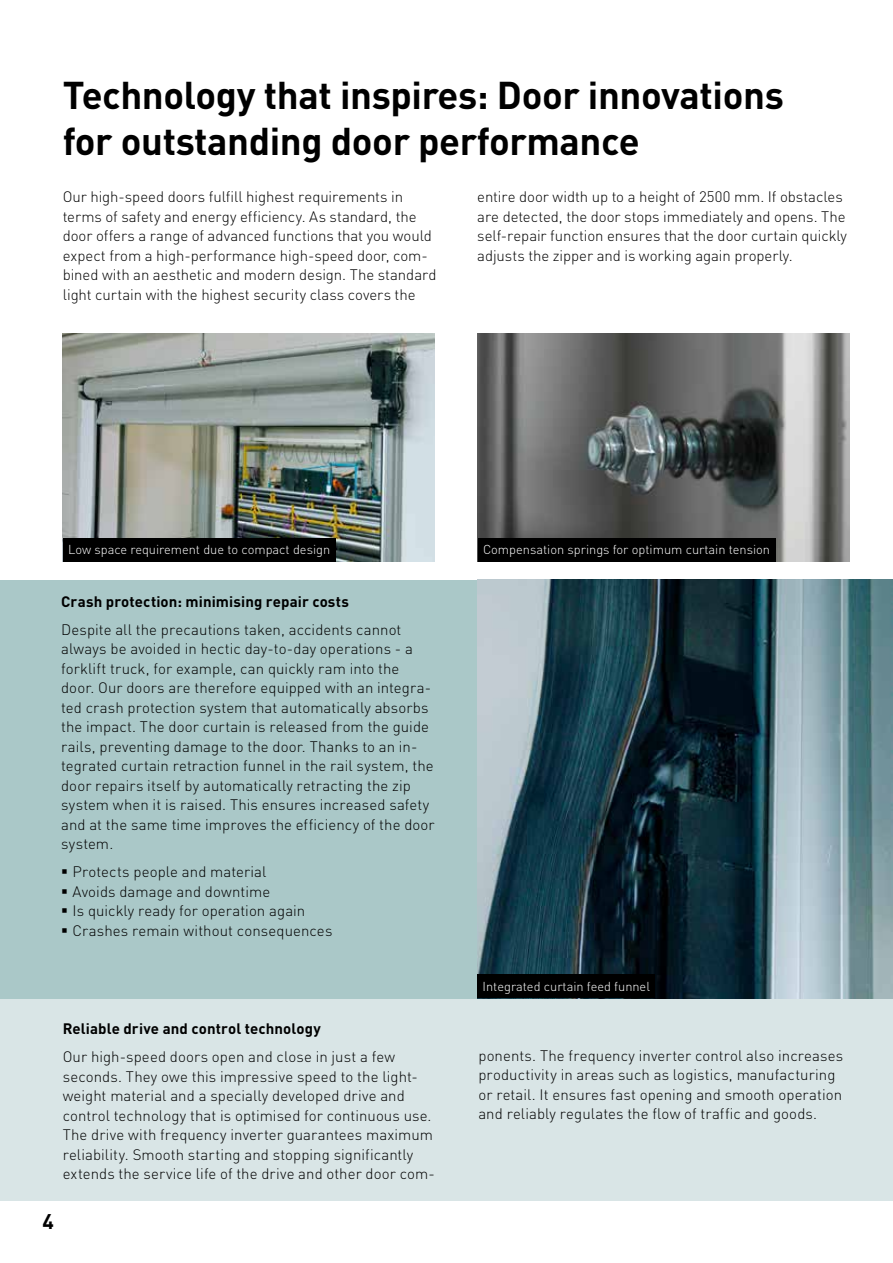
<style>
.page{position:relative;width:893px;height:1263px;background:#fff}
.page>*{position:absolute;margin:0;border:0;box-sizing:border-box;transform-origin:0 0}
.t1{font:700 38.25px/45.8px "DIN Pro";letter-spacing:-.01em;color:#000}
.t2{font:700 21px "DIN Pro";color:#000}
.t3{font:300 15px/19.5px "DIN Pro";letter-spacing:.005em;color:#000}
.t4{font:700 15px "DIN Pro";letter-spacing:.01em;color:#000}
.t5{font:300 12.75px "DIN Pro";color:#fff}
</style>
<div class="page">
<div style="left:0;top:972px;width:893px;height:229px;background:#d9e5e6"></div>
<img style="left:63px;top:334px;width:372px;height:227px">
<img style="left:477px;top:334px;width:372px;height:227px">
<div style="left:63px;top:538px;width:272px;height:23px;background:#000"></div>
<div style="left:478px;top:538px;width:297px;height:23px;background:#000"></div>
<div style="left:0;top:580px;width:892px;height:418px;background:#aac8c8"></div>
<img style="left:477px;top:579px;width:416px;height:419px">
<div style="left:477px;top:975px;width:178px;height:23px;background:#000"></div>
<h1 class="t1" style="left:63px;top:70px;width:723px">Technology that inspires: Door innovations for outstanding door performance</h1>
<p class="t3" style="left:63px;top:186px;width:375px">Our high-speed doors fulfill highest requirements in terms of safety and energy efficiency. As standard, the door offers a range of advanced functions that you would expect from a high-performance high-speed door, com&shy;bined with an aesthetic and modern design. The standard light curtain with the highest security class covers the</p>
<p class="t3" style="left:477px;top:186px;width:371px">entire door width up to a height of 2500 mm. If obstacles are detected, the door stops immediately and opens. The self-repair function ensures that the door curtain quickly adjusts the zipper and is working again properly.</p>
<p class="t5" style="left:68px;top:540px;width:264px">Low space requirement due to compact design</p>
<p class="t5" style="left:483px;top:540px;width:289px">Compensation springs for optimum curtain tension</p>
<p class="t4" style="left:61px;top:589px;width:289px">Crash protection: minimising repair costs</p>
<p class="t3" style="left:61px;top:618px;width:375px">Despite all the precautions taken, accidents cannot always be avoided in hectic day-to-day operations - a forklift truck, for example, can quickly ram into the door. Our doors are therefore equipped with an integra&shy;ted crash protection system that automatically absorbs the impact. The door curtain is released from the guide rails, preventing damage to the door. Thanks to an in&shy;tegrated curtain retraction funnel in the rail system, the door repairs itself by automatically retracting the zip system when it is raised. This ensures increased safety and at the same time improves the efficiency of the door system.</p>
<p class="t3" style="left:61px;top:861px;width:207px">▪ Protects people and material</p>
<p class="t3" style="left:61px;top:880px;width:211px">▪ Avoids damage and downtime</p>
<p class="t3" style="left:61px;top:900px;width:246px">▪ Is quickly ready for operation again</p>
<p class="t3" style="left:61px;top:919px;width:273px">▪ Crashes remain without consequences</p>
<p class="t5" style="left:483px;top:976px;width:169px">Integrated curtain feed funnel</p>
<p class="t4" style="left:63px;top:1017px;width:260px">Reliable drive and control technology</p>
<p class="t3" style="left:63px;top:1046px;width:374px">Our high-speed doors open and close in just a few seconds. They owe this impressive speed to the light&shy;weight material and a specially developed drive and control technology that is optimised for continuous use.<br>The drive with frequency inverter guarantees maximum reliability. Smooth starting and stopping significantly extends the service life of the drive and other door com-</p>
<p class="t3" style="left:478px;top:1044px;width:366px">ponents. The frequency inverter control also increases productivity in areas such as logistics, manufacturing or retail. It ensures fast opening and smooth operation and reliably regulates the flow of traffic and goods.</p>
<h2 class="t2" style="left:43px;top:1205px;width:13px">4</h2>
</div>
